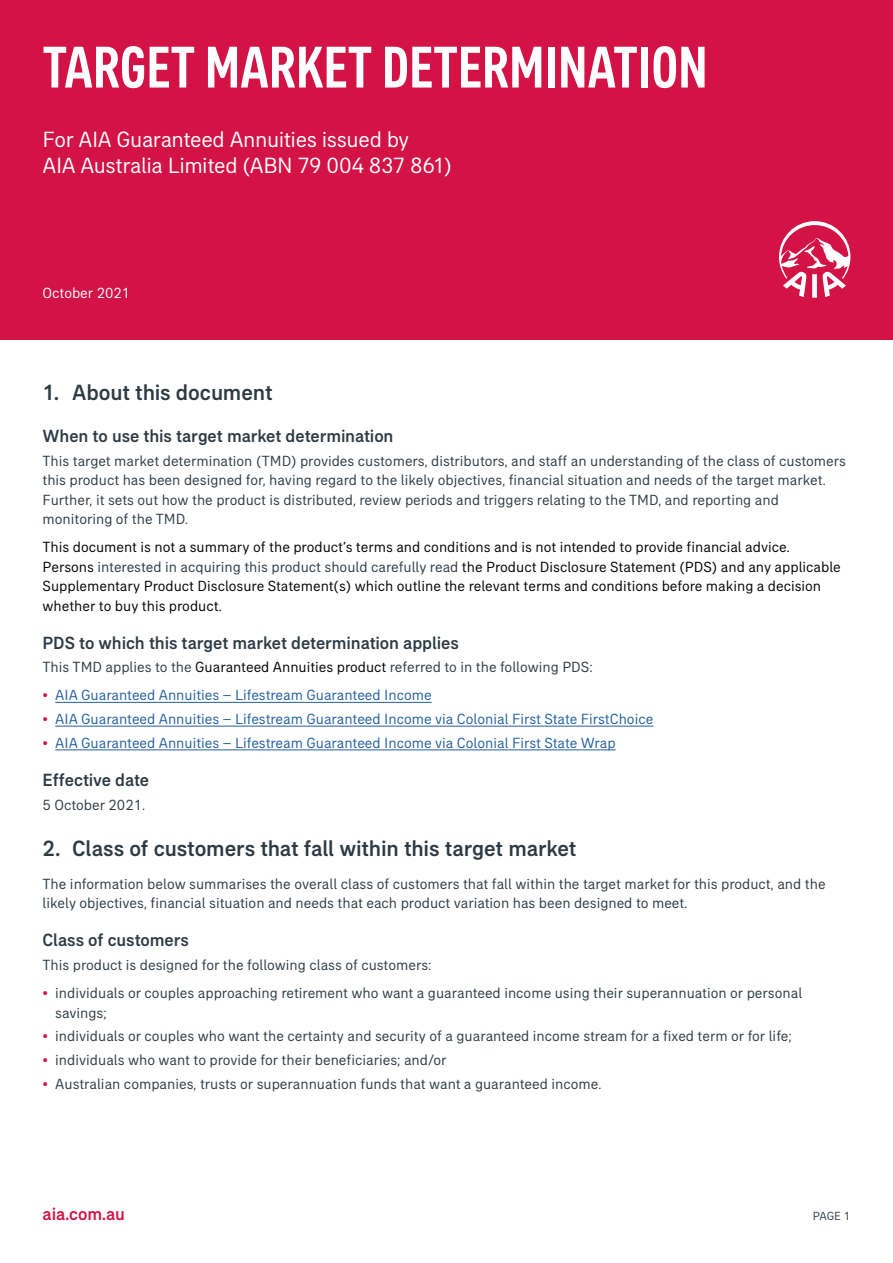
<style>
.page{position:relative;width:893px;height:1263px;background:#fff}
.page>*{position:absolute;margin:0;border:0;box-sizing:border-box;transform-origin:0 0}
.t1{font:500 condensed 60px "AIA Everest";color:#fff}
.t2{font:22.5px/25.5px "AIA Everest";letter-spacing:-.02em;color:#fff}
.t3{font:500 22.5px "AIA Everest";letter-spacing:-.005em;color:#2c3a44}
.t4{font:500 18px "AIA Everest";letter-spacing:-.005em;color:#2c3a44}
.t5{font:500 18px "AIA Everest";color:#d31245}
.t6{font:15px/19.5px "AIA Everest";color:#2c3a44}
.t7{font:15px/19.5px "AIA Everest";color:#000}
.t8{font:15px "AIA Everest";color:#215e9e}
.t9{font:15px "AIA Everest";color:#fff}
.t10{font:12px "AIA Everest";color:#2c3a44}
.s1{color:#2c3a44}
.s2{color:#000}
.s3{color:#d31245}
</style>
<div class="page">
<div style="left:0;top:0;width:893px;height:340px;background:#d31245"></div>
<hr style="left:55px;top:702px;width:377px;height:1px;background:#215e9e">
<hr style="left:55px;top:726px;width:598px;height:1px;background:#215e9e">
<hr style="left:55px;top:749px;width:561px;height:1px;background:#215e9e">
<svg style="left:779px;top:221px;width:71px;height:77px"></svg>
<h1 class="t1" style="left:43px;top:33px;width:667px">TARGET MARKET DETERMINATION</h1>
<h2 class="t2" style="left:43px;top:126px;width:411px">For AIA Guaranteed Annuities issued by<br>AIA Australia Limited (ABN 79 004 837 861)</h2>
<p class="t9" style="left:43px;top:284px;width:89px">October 2021</p>
<h2 class="t3" style="left:43px;top:379px;width:232px">1. About this document</h2>
<p class="t4" style="left:43px;top:425px;width:353px">When to use this target market determination</p>
<p class="t6" style="left:43px;top:450px;width:805px">This target market determination (TMD) provides customers, distributors, and staff an understanding of the class of customers this product has been designed for, having regard to the likely objectives, financial situation and needs of the target market.<br>Further, it sets out how the product is distributed, review periods and triggers relating to the TMD, and reporting and monitoring of the TMD.</p>
<p class="t7" style="left:43px;top:537px;width:800px">This document is not a summary of the product’s terms and conditions and is not intended to provide financial advice.<br>Persons <span class="s1">interested in acquiring this product should carefully read</span> the Product Disclosure Statement (PDS) and any applicable Supplementary Product Disclosure Statement(s) which outline the relevant terms and conditions before making a decision whether to buy this product.</p>
<p class="t4" style="left:43px;top:632px;width:418px">PDS to which this target market determination applies</p>
<p class="t6" style="left:43px;top:657px;width:552px">This TMD applies to the <span class="s2">Guaranteed Annuities product</span> referred to in the following PDS:</p>
<p class="t8" style="left:43px;top:687px;width:391px"><span class="s3">•</span> AIA Guaranteed Annuities – Lifestream Guaranteed Income</p>
<p class="t8" style="left:43px;top:710px;width:612px"><span class="s3">•</span> AIA Guaranteed Annuities – Lifestream Guaranteed Income via Colonial First State FirstChoice</p>
<p class="t8" style="left:43px;top:734px;width:575px"><span class="s3">•</span> AIA Guaranteed Annuities – Lifestream Guaranteed Income via Colonial First State Wrap</p>
<p class="t4" style="left:43px;top:769px;width:108px">Effective date</p>
<p class="t6" style="left:43px;top:795px;width:104px">5 October 2021.</p>
<h2 class="t3" style="left:43px;top:836px;width:535px">2. Class of customers that fall within this target market</h2>
<p class="t6" style="left:43px;top:874px;width:785px">The information below summarises the overall class of customers that fall within the target market for this product, and the likely objectives, financial situation and needs that each product variation has been designed to meet.</p>
<p class="t4" style="left:43px;top:930px;width:148px">Class of customers</p>
<p class="t6" style="left:43px;top:955px;width:391px">This product is designed for the following class of customers:</p>
<p class="t6" style="left:55px;top:983px;width:748px;text-indent:-13px"><span class="s3">•</span> individuals or couples approaching retirement who want a guaranteed income using their superannuation or personal savings;</p>
<p class="t6" style="left:43px;top:1026px;width:751px"><span class="s3">•</span> individuals or couples who want the certainty and security of a guaranteed income stream for a fixed term or for life;</p>
<p class="t6" style="left:43px;top:1050px;width:405px"><span class="s3">•</span> individuals who want to provide for their beneficiaries; and/or</p>
<p class="t6" style="left:43px;top:1074px;width:560px"><span class="s3">•</span> Australian companies, trusts or superannuation funds that want a guaranteed income.</p>
<p class="t5" style="left:43px;top:1204px;width:84px">aia.com.au</p>
<p class="t10" style="left:813px;top:1209px;width:39px">PAGE 1</p>
</div>
